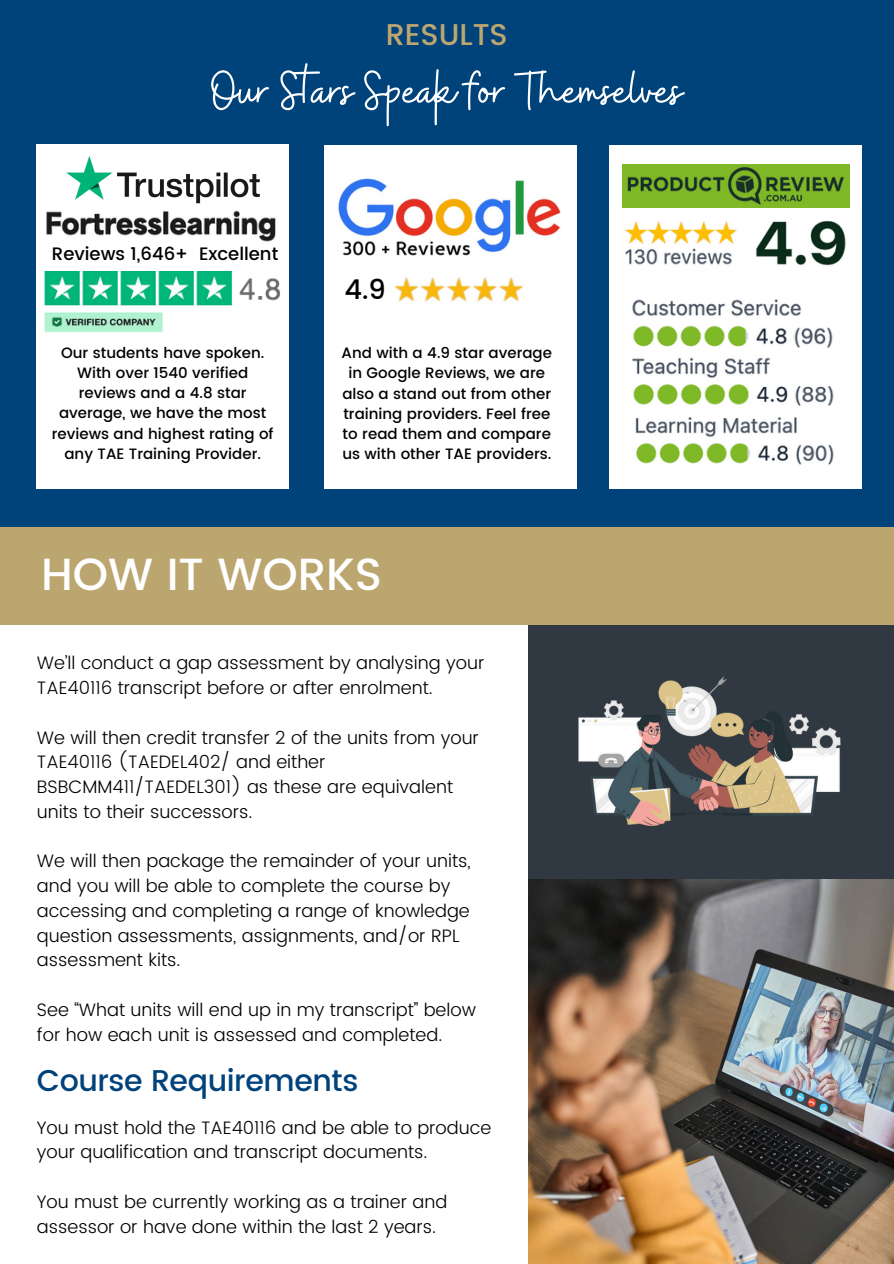
<style>
.page{position:relative;width:894px;height:1264px;background:#fff}
.page>*{position:absolute;margin:0;border:0;box-sizing:border-box;transform-origin:0 0}
.t1{font:55.5px "Buffalo";color:#fff}
.t2{font:500 45px "Poppins";color:#fff}
.t3{font:500 30px "Poppins";letter-spacing:-.015em;color:#00427a}
.t4{font:500 30px "Poppins";color:#bda770}
.t5{font:500 27.3px "Poppins";color:#000}
.t6{font:300 18px/24.8px "Poppins";color:#000}
.t7{font:500 18px "Poppins";color:#000}
.t8{font:500 15px/20.2px "Poppins";color:#000;text-align:center}
</style>
<div class="page">
<div style="left:528px;top:621px;width:365px;height:270px;background:#303841"></div>
<img style="left:528px;top:879px;width:365px;height:384px">
<div style="left:0;top:525px;width:893px;height:99px;background:#bca670"></div>
<img style="left:565px;top:624px;width:296px;height:267px">
<div style="left:0;top:0;width:893px;height:527px;background:#00427a"></div>
<div style="left:324px;top:145px;width:252px;height:344px;background:#fff"></div>
<div style="left:609px;top:145px;width:252px;height:344px;background:#fff"></div>
<img style="left:622px;top:164px;width:226px;height:43px">
<img style="left:755px;top:220px;width:91px;height:46px">
<img style="left:624px;top:221px;width:113px;height:44px">
<img style="left:632px;top:299px;width:201px;height:49px">
<img style="left:632px;top:357px;width:202px;height:49px">
<img style="left:635px;top:417px;width:199px;height:48px">
<div style="left:36px;top:145px;width:253px;height:343px;background:#fff"></div>
<img style="left:67px;top:156px;width:192px;height:48px">
<img style="left:44px;top:210px;width:232px;height:123px">
<img style="left:236px;top:274px;width:45px;height:34px">
<img style="left:338px;top:178px;width:223px;height:78px">
<img style="left:394px;top:277px;width:129px;height:25px">
<div style="left:40px;top:245px;width:242px;height:26px;background:#fff"></div>
<p class="t4" style="left:386px;top:17px;width:123px">RESULTS</p>
<p class="t1" style="left:211px;top:55px;width:472px">Our Stars Speak for Themselves</p>
<p class="t7" style="left:52px;top:243px;width:228px">Reviews 1,646+ Excellent</p>
<p class="t8" style="left:52px;top:342px;width:223px">Our students have spoken.<br>With over 1540 verified reviews and a 4.8 star average, we have the most reviews and highest rating of any TAE Training Provider.</p>
<h4 class="t5" style="left:344px;top:273px;width:43px">4.9</h4>
<p class="t8" style="left:341px;top:343px;width:212px">And with a 4.9 star average in Google Reviews, we are also a stand out from other training providers. Feel free to read them and compare us with other TAE providers.</p>
<p class="t2" style="left:41px;top:548px;width:342px">HOW IT WORKS</p>
<p class="t6" style="left:37px;top:650px;width:449px">We’ll conduct a gap assessment by analysing your<br>TAE40116 transcript before or after enrolment.</p>
<h6 class="t6" style="left:37px;top:725px;width:443px">We will then credit transfer 2 of the units from your TAE40116 (TAEDEL402/ and either BSBCMM411/TAEDEL301) as these are equivalent units to their successors.</h6>
<p class="t6" style="left:37px;top:848px;width:435px">We will then package the remainder of your units, and you will be able to complete the course by accessing and completing a range of knowledge question assessments, assignments, and/or RPL assessment kits.</p>
<p class="t6" style="left:37px;top:997px;width:440px">See “What units will end up in my transcript” below for how each unit is assessed and completed.</p>
<p class="t3" style="left:37px;top:1062px;width:323px">Course Requirements</p>
<h4 class="t6" style="left:37px;top:1114px;width:456px">You must hold the TAE40116 and be able to produce your qualification and transcript documents.</h4>
<p class="t6" style="left:37px;top:1189px;width:412px">You must be currently working as a trainer and assessor or have done within the last 2 years.</p>
</div>
